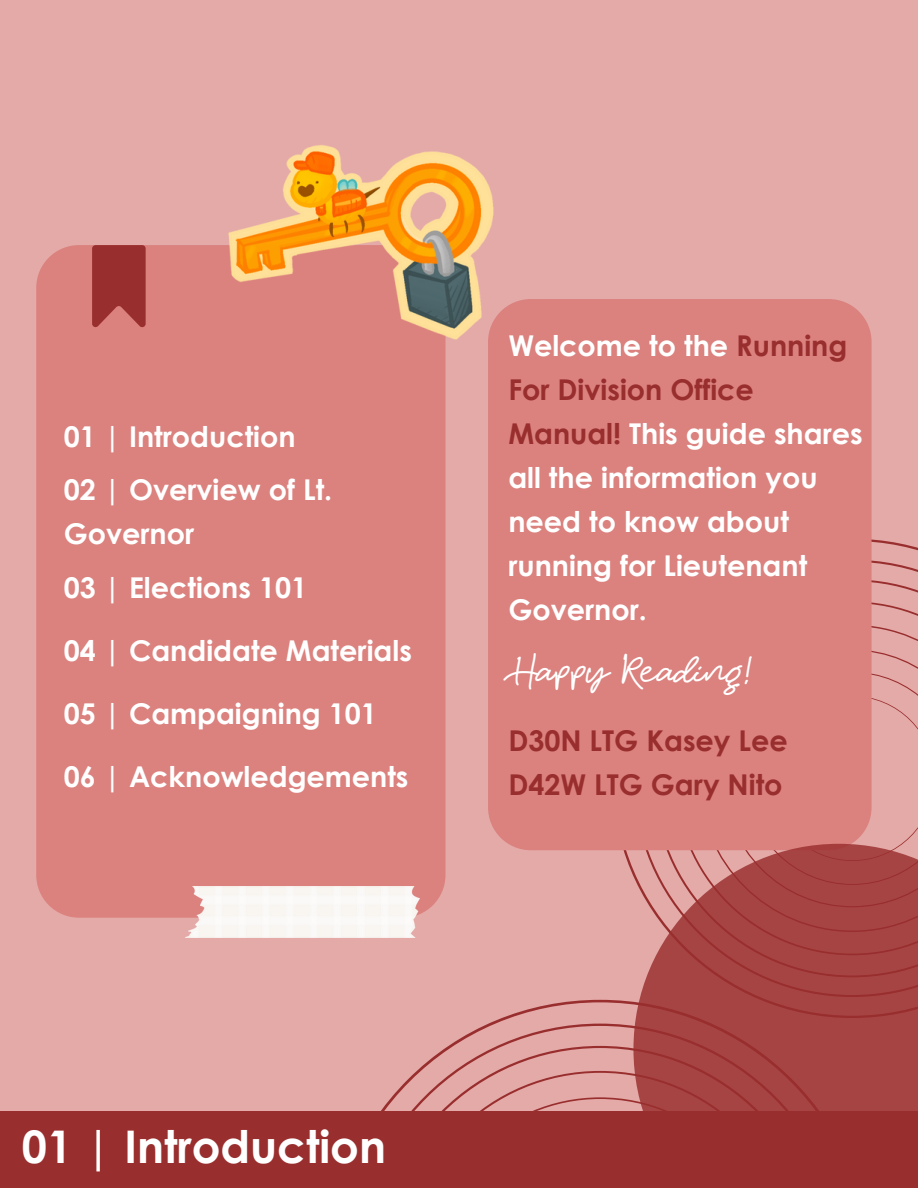
<style>
.page{position:relative;width:918px;height:1188px;background:#e4aaa8}
.page>*{position:absolute;margin:0;border:0;box-sizing:border-box;transform-origin:0 0}
.t1{font:700 45px "Century Gothic";color:#fff}
.t2{font:34.5px "Hello Stranger";color:#fff}
.t3{font:700 28.65px/43.8px "Century Gothic";color:#fff}
.t4{font:700 28.65px "Century Gothic";color:#992e2e}
.s1{color:#992e2e}
</style>
<div class="page">
<div style="left:36px;top:245px;width:410px;height:673px;background:#db817e;border-radius:43px"></div>
<svg style="left:92px;top:245px;width:48px;height:82px;background:#a13838"></svg>
<img style="left:186px;top:887px;width:234px;height:50px">
<svg style="left:853px;top:560px;width:65px;height:284px"></svg>
<div style="left:488px;top:299px;width:384px;height:551px;background:#db817e;border-radius:43px"></div>
<svg style="left:328px;top:1000px;width:305px;height:112px"></svg>
<svg style="left:352px;top:1024px;width:281px;height:88px"></svg>
<svg style="left:633px;top:844px;width:285px;height:268px;background:#ae5151"></svg>
<div style="left:0;top:1112px;width:918px;height:76px;background:#992e2e"></div>
<img style="left:140px;top:145px;width:387px;height:272px">
<p class="t3" style="left:64px;top:414px;width:233px">01 | Introduction</p>
<p class="t3" style="left:64px;top:467px;width:270px">02 | Overview of Lt.<br>Governor</p>
<p class="t3" style="left:64px;top:565px;width:245px">03 | Elections 101</p>
<p class="t3" style="left:64px;top:628px;width:350px">04 | Candidate Materials</p>
<p class="t3" style="left:64px;top:691px;width:315px">05 | Campaigning 101</p>
<p class="t3" style="left:64px;top:754px;width:346px">06 | Acknowledgements</p>
<p class="t3" style="left:508px;top:323px;width:356px">Welcome to the <span class="s1">Running<br>For Division Office<br>Manual!</span> This guide shares all the information you need to know about running for Lieutenant<br>Governor.</p>
<p class="t2" style="left:516px;top:646px;width:237px">Happy Reading!</p>
<p class="t4" style="left:508px;top:722px;width:281px">D30N LTG Kasey Lee</p>
<p class="t4" style="left:508px;top:766px;width:276px">D42W LTG Gary Nito</p>
<p class="t1" style="left:22px;top:1118px;width:366px">01 | Introduction</p>
</div>
